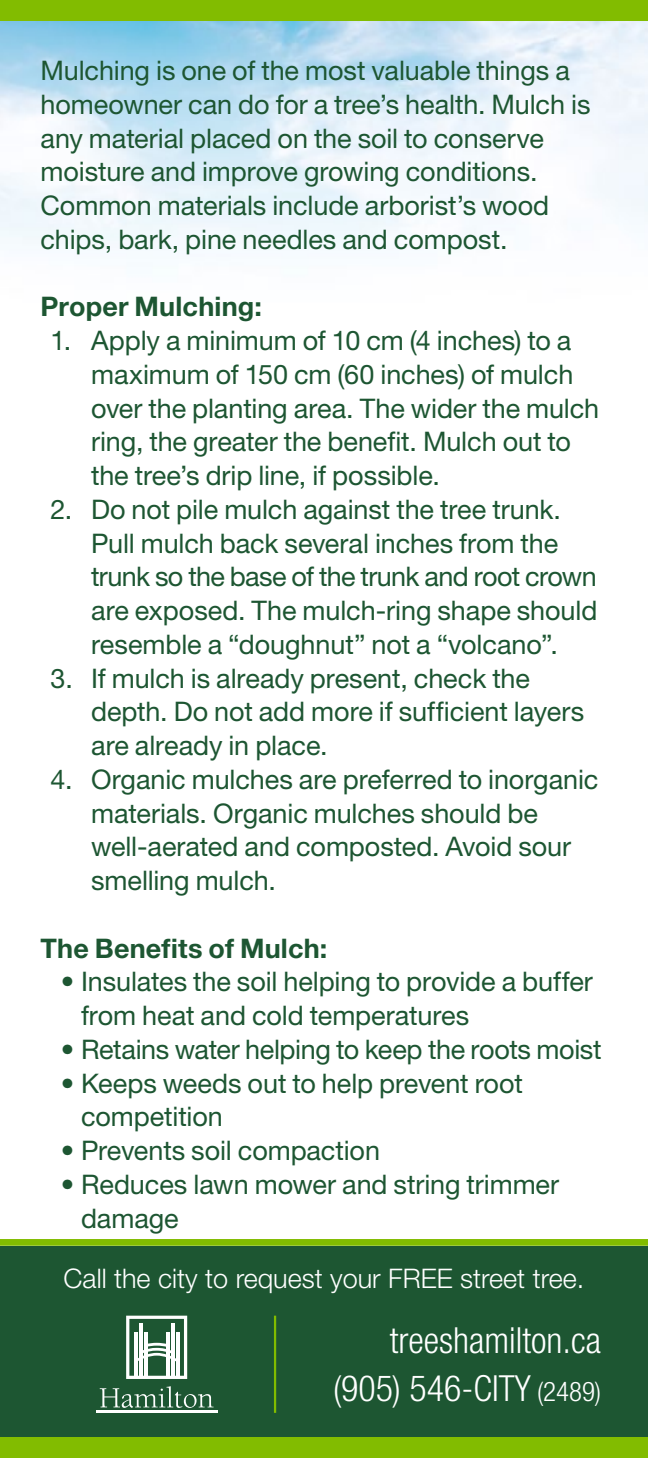
<style>
.page{position:relative;width:648px;height:1458px;background:#fff}
.page>*{position:absolute;margin:0;border:0;box-sizing:border-box;transform-origin:0 0}
.t1{font:300 condensed 36px/47.2px "Helvetica Neue LT Std";color:#fff;text-align:right}
.t2{font:27px/33.8px "Helvetica Neue LT Std";letter-spacing:-.005em;color:#1d5632}
.t3{font:300 27px "Helvetica Neue LT Std";color:#fff}
.t4{font:700 27px "Helvetica Neue LT Std";letter-spacing:.005em;color:#1d5632}
.s1{font-size:27px}
</style>
<div class="page">
<div style="left:0;top:1246px;width:648px;height:192px;background:#1d5632"></div>
<img style="left:0;top:20px;width:648px;height:228px">
<div style="left:0;top:1438px;width:648px;height:20px;background:#82bc00"></div>
<div style="left:0;top:0;width:648px;height:20px;background:#82bc00"></div>
<hr style="left:274px;top:1316px;width:2px;height:97px;background:#82bc00">
<div style="left:0;top:1239px;width:648px;height:7px;background:#82bc00"></div>
<svg style="left:126px;top:1316px;width:61px;height:63px"></svg>
<hr style="left:96px;top:1411px;width:121px;height:2px;background:#fff">
<svg style="left:100px;top:1386px;width:114px;height:22px"></svg>
<p class="t2" style="left:40px;top:53px;width:552px">Mulching is one of the most valuable things a homeowner can do for a tree’s health. Mulch is any material placed on the soil to conserve moisture and improve growing conditions.<br>Common materials include arborist’s wood chips, bark, pine needles and compost.</p>
<p class="t4" style="left:40px;top:290px;width:223px">Proper Mulching:</p>
<p class="t2" style="left:91px;top:323px;width:510px;text-indent:-40px">1. Apply a minimum of 10 cm (4 inches) to a maximum of 150 cm (60 inches) of mulch over the planting area. The wider the mulch ring, the greater the benefit. Mulch out to the tree’s drip line, if possible.</p>
<p class="t2" style="left:91px;top:492px;width:508px;text-indent:-40px">2. Do not pile mulch against the tree trunk.<br>Pull mulch back several inches from the trunk so the base of the trunk and root crown are exposed. The mulch-ring shape should resemble a “doughnut” not a “volcano”.</p>
<p class="t2" style="left:91px;top:661px;width:495px;text-indent:-40px">3. If mulch is already present, check the depth. Do not add more if sufficient layers are already in place.</p>
<p class="t2" style="left:91px;top:762px;width:509px;text-indent:-40px">4. Organic mulches are preferred to inorganic materials. Organic mulches should be well-aerated and composted. Avoid sour smelling mulch.</p>
<p class="t4" style="left:40px;top:931px;width:288px">The Benefits of Mulch:</p>
<p class="t2" style="left:81px;top:964px;width:513px;text-indent:-20px">• Insulates the soil helping to provide a buffer from heat and cold temperatures</p>
<p class="t2" style="left:61px;top:1032px;width:542px">• Retains water helping to keep the roots moist</p>
<p class="t2" style="left:81px;top:1066px;width:443px;text-indent:-20px">• Keeps weeds out to help prevent root competition</p>
<p class="t2" style="left:61px;top:1133px;width:321px">• Prevents soil compaction</p>
<p class="t2" style="left:81px;top:1167px;width:480px;text-indent:-20px">• Reduces lawn mower and string trimmer damage</p>
<p class="t3" style="left:64px;top:1262px;width:522px">Call the city to request your FREE street tree.</p>
<h1 class="t1" style="left:333px;top:1317px;width:269px">treeshamilton.ca (905) 546-CITY <span class="s1">(2489)</span></h1>
</div>
